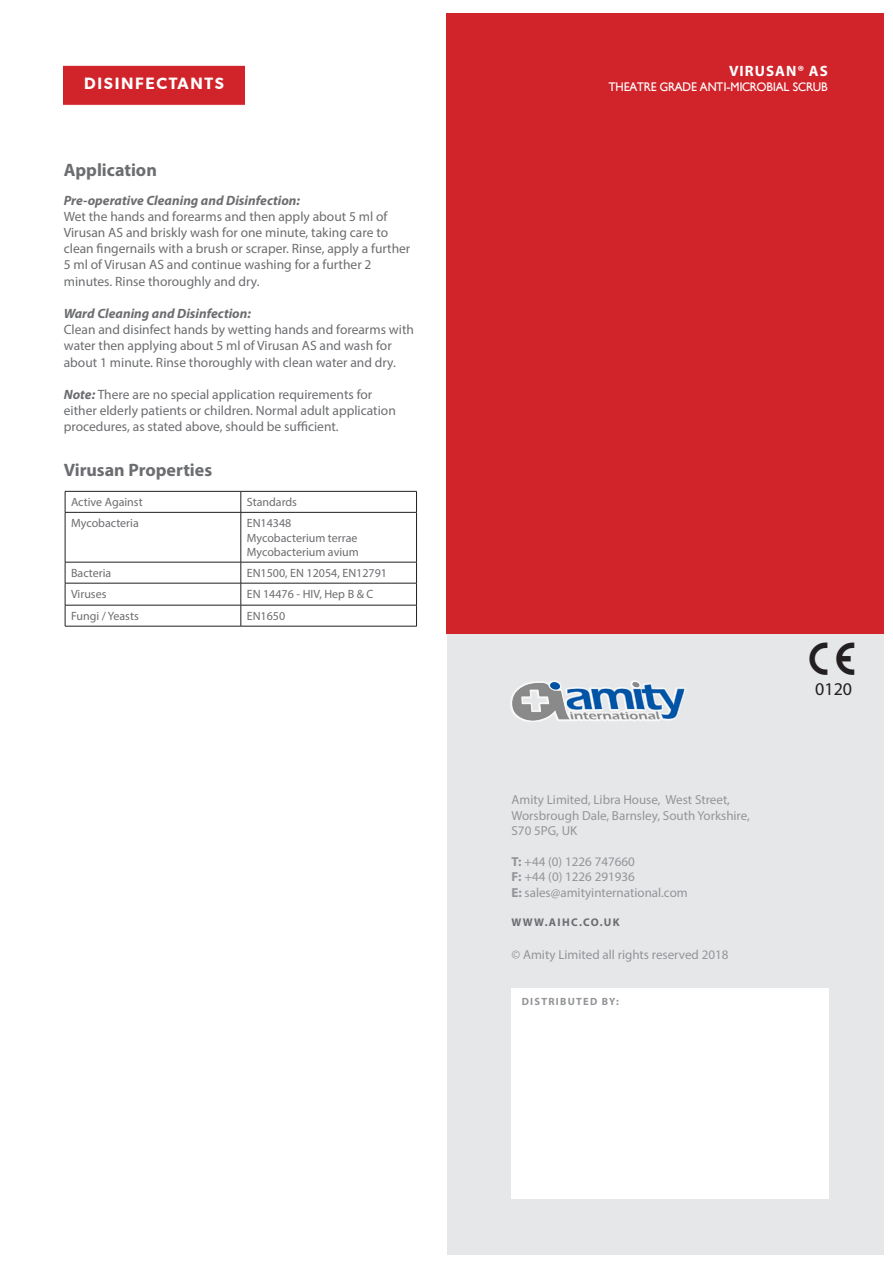
<style>
.page{position:relative;width:893px;height:1263px;background:#fff}
.page>*{position:absolute;margin:0;border:0;box-sizing:border-box;transform-origin:0 0}
.t1{font:36px "mdd en 980";color:#231f20}
.t2{font:700 18px "Myriad Pro";color:#6c6d70}
.t3{font:18px "Myriad Pro";color:#231f20}
.t4{font:600 16.5px "Gibson";letter-spacing:.1em;color:#fff}
.t5{font:700 15px "Myriad Pro";letter-spacing:.07em;color:#fff}
.t6{font:13.5px/16.2px "Myriad Pro";color:#6c6d70}
.t7{font:italic 700 13.5px "Myriad Pro";color:#6c6d70}
.t8{font:13.05px/15.6px "Myriad Pro";color:#939598}
.t9{font:12px "Myriad Pro";color:#6c6d70}
.t10{font:12px "Gibson";color:#fff}
.t11{font:700 11.25px "Myriad Pro";letter-spacing:.12em;color:#6c6d70}
.t12{font:10.5px "Myriad Pro";color:#939598}
.t13{font:700 10.5px "Myriad Pro";letter-spacing:.12em;color:#939598}
.s1{font-weight:700;font-style:italic}
.s2{font-weight:700}
</style>
<div class="page">
<div style="left:446px;top:13px;width:438px;height:621px;background:#d1232a"></div>
<div style="left:448px;top:634px;width:436px;height:620px;background:#e6e7e9"></div>
<img style="left:511px;top:680px;width:175px;height:42px">
<div style="left:511px;top:988px;width:318px;height:211px;background:#fff"></div>
<div style="left:62px;top:65px;width:184px;height:41px;background:#d1232a;border:1px solid #fff"></div>
<hr style="left:65px;top:491px;width:176px;height:1px;background:#231f20">
<svg style="left:65px;top:491px;width:1px;height:21px"></svg>
<hr style="left:241px;top:491px;width:176px;height:1px;background:#231f20">
<svg style="left:241px;top:491px;width:1px;height:21px"></svg>
<svg style="left:416px;top:491px;width:1px;height:21px"></svg>
<hr style="left:65px;top:512px;width:176px;height:1px;background:#231f20">
<hr style="left:65px;top:512px;width:1px;height:50px;background:#231f20">
<hr style="left:241px;top:512px;width:176px;height:1px;background:#231f20">
<hr style="left:241px;top:512px;width:1px;height:50px;background:#231f20">
<hr style="left:416px;top:512px;width:1px;height:50px;background:#231f20">
<hr style="left:65px;top:562px;width:176px;height:1px;background:#231f20">
<hr style="left:241px;top:562px;width:176px;height:1px;background:#231f20">
<hr style="left:65px;top:583px;width:176px;height:1px;background:#231f20">
<hr style="left:241px;top:583px;width:176px;height:1px;background:#231f20">
<hr style="left:65px;top:605px;width:176px;height:1px;background:#231f20">
<svg style="left:65px;top:562px;width:1px;height:64px"></svg>
<hr style="left:241px;top:605px;width:176px;height:1px;background:#231f20">
<svg style="left:241px;top:562px;width:1px;height:64px"></svg>
<svg style="left:416px;top:562px;width:1px;height:64px"></svg>
<hr style="left:65px;top:626px;width:176px;height:1px;background:#231f20">
<hr style="left:241px;top:626px;width:176px;height:1px;background:#231f20">
<p class="t4" style="left:84px;top:74px;width:141px">DISINFECTANTS</p>
<p class="t2" style="left:64px;top:158px;width:95px">Application</p>
<p class="t7" style="left:64px;top:191px;width:238px">Pre-operative Cleaning and Disinfection:</p>
<p class="t6" style="left:64px;top:208px;width:348px">Wet the hands and forearms and then apply about 5 ml of Virusan AS and briskly wash for one minute, taking care to clean fingernails with a brush or scraper. Rinse, apply a further 5 ml of Virusan AS and continue washing for a further 2 minutes. Rinse thoroughly and dry.</p>
<p class="t7" style="left:64px;top:305px;width:189px">Ward Cleaning and Disinfection:</p>
<p class="t6" style="left:64px;top:321px;width:352px">Clean and disinfect hands by wetting hands and forearms with water then applying about 5 ml of Virusan AS and wash for about 1 minute. Rinse thoroughly with clean water and dry.</p>
<p class="t6" style="left:64px;top:386px;width:334px"><span class="s1">Note:</span> There are no special application requirements for either elderly patients or children. Normal adult application procedures, as stated above, should be sufficient.</p>
<p class="t2" style="left:64px;top:458px;width:150px">Virusan Properties</p>
<p class="t9" style="left:71px;top:495px;width:73px">Active Against</p>
<p class="t9" style="left:247px;top:495px;width:52px">Standards</p>
<p class="t9" style="left:71px;top:516px;width:69px">Mycobacteria</p>
<p class="t9" style="left:247px;top:516px;width:46px">EN14348</p>
<p class="t9" style="left:247px;top:530px;width:112px">Mycobacterium terrae</p>
<p class="t9" style="left:247px;top:545px;width:114px">Mycobacterium avium</p>
<p class="t9" style="left:71px;top:566px;width:42px">Bacteria</p>
<p class="t9" style="left:247px;top:566px;width:142px">EN1500, EN 12054, EN12791</p>
<p class="t9" style="left:71px;top:587px;width:37px">Viruses</p>
<p class="t9" style="left:247px;top:587px;width:128px">EN 14476 - HIV, Hep B &amp; C</p>
<p class="t9" style="left:71px;top:609px;width:69px">Fungi / Yeasts</p>
<p class="t9" style="left:247px;top:609px;width:40px">EN1650</p>
<p class="t5" style="left:729px;top:61px;width:100px">VIRUSAN® AS</p>
<p class="t10" style="left:609px;top:80px;width:221px">THEATRE GRADE ANTI-MICROBIAL SCRUB</p>
<p class="t8" style="left:511px;top:791px;width:220px">Amity Limited, Libra House, West Street,</p>
<p class="t8" style="left:511px;top:807px;width:240px">Worsbrough Dale, Barnsley, South Yorkshire,<br>S70 5PG, UK</p>
<p class="t8" style="left:511px;top:853px;width:125px"><span class="s2">T:</span> +44 (0) 1226 747660</p>
<p class="t8" style="left:511px;top:869px;width:125px"><span class="s2">F:</span> +44 (0) 1226 291936</p>
<p class="t8" style="left:511px;top:885px;width:178px"><span class="s2">E:</span> sales@amityinternational.com</p>
<p class="t11" style="left:512px;top:915px;width:110px">WWW.AIHC.CO.UK</p>
<p class="t8" style="left:511px;top:946px;width:218px">© Amity Limited all rights reserved 2018</p>
<p class="t13" style="left:522px;top:994px;width:99px">DISTRIBUTED BY:</p>
<p class="t12" style="left:471px;top:854px;width:176px">© Amity Limited all rights reserved 2014</p>
<p class="t1" style="left:808px;top:641px;width:52px">C</p>
<p class="t3" style="left:815px;top:678px;width:38px">0120</p>
</div>
